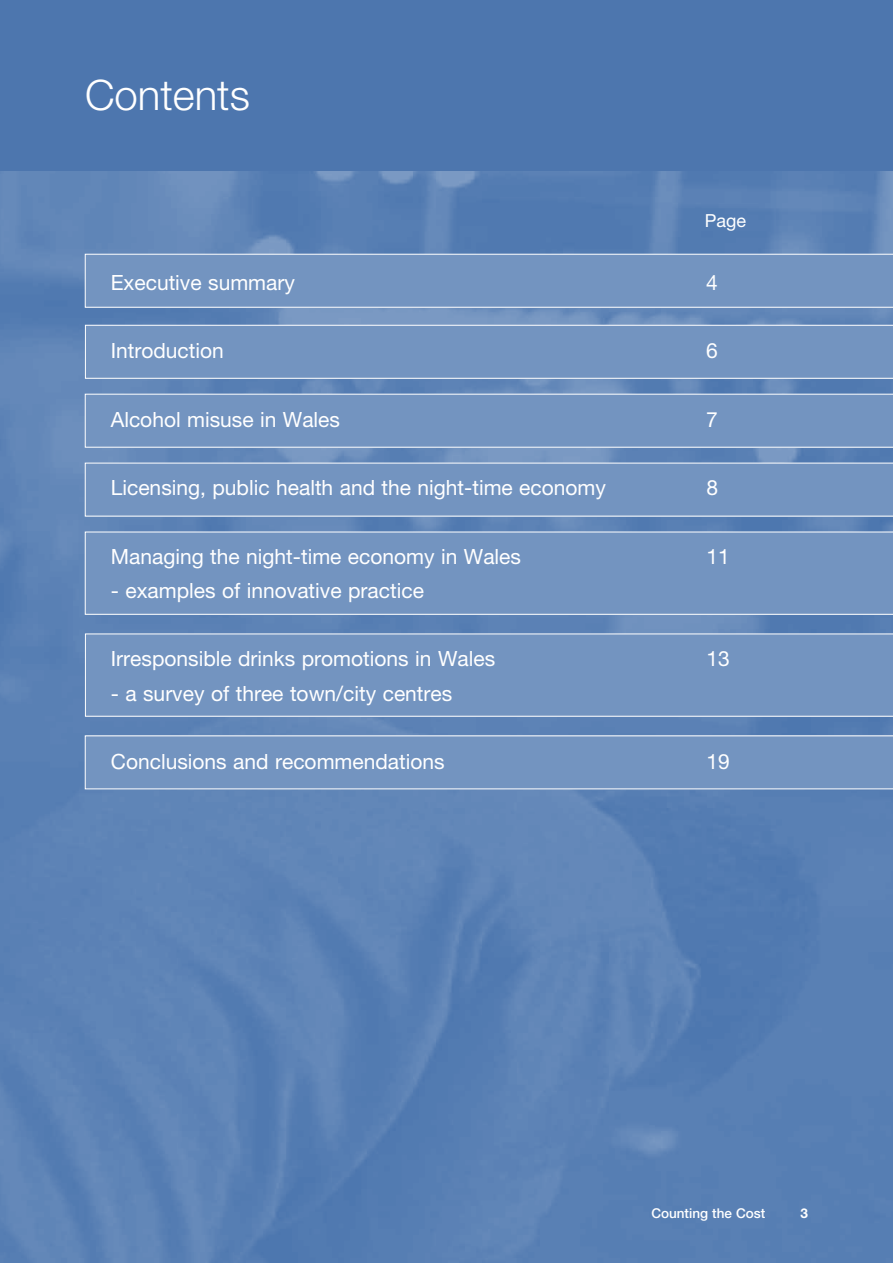
<style>
.page{position:relative;width:893px;height:1263px;background:#fff}
.page>*{position:absolute;margin:0;border:0;box-sizing:border-box;transform-origin:0 0}
.t1{font:300 42px "Helvetica Neue";color:#fff}
.t2{font:21px "Helvetica Neue";color:#fff}
.t3{font:18px "Helvetica Neue";color:#fff}
.t4{font:500 13.5px "Helvetica Neue";color:#fff}
.t5{font:700 13.5px "Helvetica Neue";color:#fff}
</style>
<div class="page">
<img style="left:0;top:170px;width:893px;height:1093px">
<div style="left:85px;top:254px;width:808px;height:53px;background:#7394c0"></div>
<div style="left:85px;top:325px;width:808px;height:53px;background:#7394c0"></div>
<div style="left:85px;top:394px;width:808px;height:53px;background:#7394c0"></div>
<div style="left:85px;top:463px;width:808px;height:53px;background:#7394c0"></div>
<div style="left:85px;top:532px;width:808px;height:82px;background:#7394c0"></div>
<div style="left:85px;top:736px;width:808px;height:53px;background:#7394c0"></div>
<div style="left:85px;top:634px;width:808px;height:82px;background:#7394c0"></div>
<div style="left:0;top:0;width:893px;height:170px;background:#4d76ae"></div>
<h1 class="t1" style="left:85px;top:69px;width:166px">Contents</h1>
<p class="t3" style="left:705px;top:210px;width:43px">Page</p>
<p class="t2" style="left:111px;top:270px;width:186px">Executive summary</p>
<p class="t2" style="left:706px;top:270px;width:13px">4</p>
<p class="t2" style="left:111px;top:338px;width:115px">Introduction</p>
<p class="t2" style="left:706px;top:338px;width:13px">6</p>
<p class="t2" style="left:111px;top:407px;width:231px">Alcohol misuse in Wales</p>
<p class="t2" style="left:706px;top:407px;width:13px">7</p>
<p class="t2" style="left:111px;top:475px;width:497px">Licensing, public health and the night-time economy</p>
<p class="t2" style="left:706px;top:475px;width:13px">8</p>
<p class="t2" style="left:111px;top:544px;width:412px">Managing the night-time economy in Wales</p>
<p class="t2" style="left:706px;top:544px;width:25px">11</p>
<p class="t2" style="left:111px;top:578px;width:315px">- examples of innovative practice</p>
<p class="t2" style="left:111px;top:646px;width:386px">Irresponsible drinks promotions in Wales</p>
<p class="t2" style="left:706px;top:646px;width:25px">13</p>
<p class="t2" style="left:111px;top:681px;width:343px">- a survey of three town/city centres</p>
<p class="t2" style="left:111px;top:749px;width:335px">Conclusions and recommendations</p>
<p class="t2" style="left:706px;top:749px;width:25px">19</p>
<p class="t4" style="left:651px;top:1205px;width:116px">Counting the Cost</p>
<p class="t5" style="left:800px;top:1205px;width:9px">3</p>
</div>
